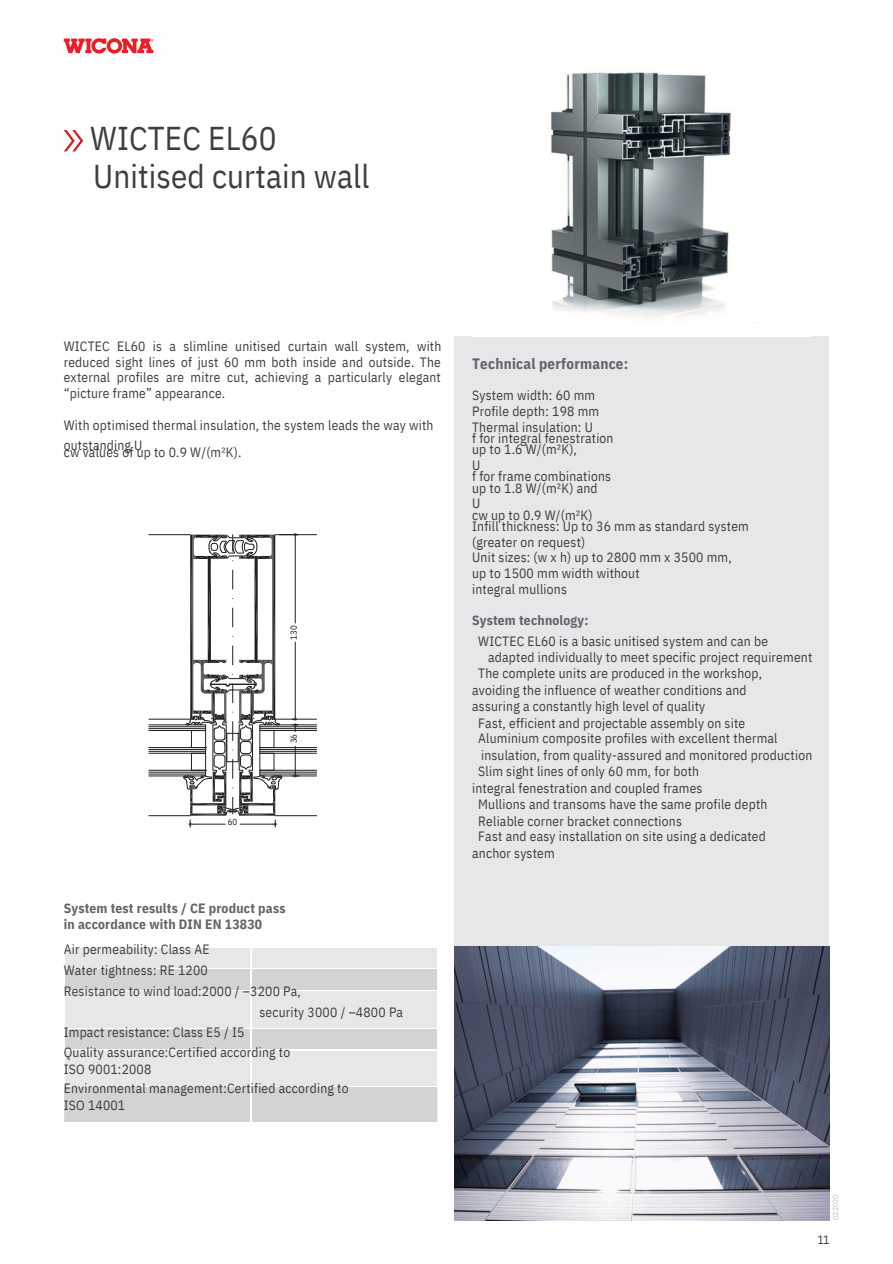
<style>
.page{position:relative;width:893px;height:1264px;background:#fff}
.page>*{position:absolute;margin:0;border:0;box-sizing:border-box;transform-origin:0 0}
.t1{font:33px "IBM Plex Sans Cond";letter-spacing:.005em;color:#3f3e3f}
.t2{font:700 15px "IBM Plex Sans Cond";letter-spacing:.015em;color:#626366}
.t3{font:13.5px/15.8px "IBM Plex Sans Cond";letter-spacing:.015em;color:#3f3e3f;text-align:justify}
.t4{font:700 13.5px "IBM Plex Sans Cond";letter-spacing:.015em;color:#626366}
.t5{font:12px "IBM Plex Sans Cond";color:#3f3e3f}
.t6{font:8.85px "IBM Plex Sans Cond";letter-spacing:-.01em;color:#231f20}
.t7{font:7.5px "IBM Plex Sans Cond";letter-spacing:-.035em;color:#bcbec0}
</style>
<div class="page">
<svg style="left:64px;top:38px;width:89px;height:16px"></svg>
<div style="left:455px;top:336px;width:373px;height:883px;background:#e6e7e8"></div>
<img style="left:551px;top:72px;width:180px;height:246px">
<img style="left:455px;top:946px;width:374px;height:273px">
<svg style="left:64px;top:130px;width:19px;height:21px"></svg>
<hr style="left:275px;top:815px;width:41px;height:1px;background:#231f20">
<hr style="left:275px;top:719px;width:41px;height:1px;background:#231f20">
<div style="left:259px;top:770px;width:58px;height:6px;border:1px solid #231f20"></div>
<hr style="left:260px;top:773px;width:56px;height:1px;background:#231f20">
<hr style="left:260px;top:772px;width:56px;height:1px;background:#231f20">
<div style="left:259px;top:747px;width:58px;height:6px;border:1px solid #231f20"></div>
<hr style="left:260px;top:751px;width:56px;height:1px;background:#231f20">
<hr style="left:260px;top:749px;width:56px;height:1px;background:#231f20">
<hr style="left:260px;top:728px;width:56px;height:1px;background:#231f20">
<hr style="left:260px;top:726px;width:56px;height:1px;background:#231f20">
<hr style="left:275px;top:534px;width:41px;height:1px;background:#231f20">
<hr style="left:149px;top:815px;width:41px;height:1px;background:#231f20">
<hr style="left:149px;top:719px;width:41px;height:1px;background:#231f20">
<div style="left:148px;top:770px;width:58px;height:6px;border:1px solid #231f20"></div>
<hr style="left:149px;top:773px;width:56px;height:1px;background:#231f20">
<hr style="left:149px;top:772px;width:56px;height:1px;background:#231f20">
<div style="left:148px;top:747px;width:58px;height:6px;border:1px solid #231f20"></div>
<hr style="left:149px;top:751px;width:56px;height:1px;background:#231f20">
<hr style="left:149px;top:749px;width:56px;height:1px;background:#231f20">
<svg style="left:183px;top:533px;width:116px;height:294px"></svg>
<hr style="left:149px;top:728px;width:56px;height:1px;background:#231f20">
<hr style="left:149px;top:726px;width:56px;height:1px;background:#231f20">
<hr style="left:149px;top:534px;width:41px;height:1px;background:#231f20">
<div style="left:65px;top:948px;width:372px;height:20px;background:#e6e7e8"></div>
<svg style="left:65px;top:969px;width:372px;height:153px;background:#dbddde"></svg>
<svg style="left:250px;top:948px;width:1px;height:42px"></svg>
<hr style="left:64px;top:990px;width:187px;height:1px;background:#fff">
<hr style="left:251px;top:990px;width:186px;height:1px;background:#fff">
<hr style="left:250px;top:990px;width:1px;height:38px;background:#fff">
<hr style="left:64px;top:1028px;width:187px;height:1px;background:#fff">
<svg style="left:250px;top:1029px;width:1px;height:20px"></svg>
<hr style="left:64px;top:1049px;width:187px;height:1px;background:#fff">
<hr style="left:251px;top:1049px;width:186px;height:1px;background:#fff">
<hr style="left:250px;top:1050px;width:1px;height:36px;background:#fff">
<hr style="left:64px;top:1086px;width:187px;height:1px;background:#fff">
<hr style="left:251px;top:1086px;width:186px;height:1px;background:#fff">
<hr style="left:250px;top:1086px;width:1px;height:36px;background:#fff">
<hr style="left:251px;top:1028px;width:186px;height:1px;background:#fff">
<p class="t1" style="left:90px;top:117px;width:188px">WICTEC EL60</p>
<p class="t1" style="left:93px;top:154px;width:278px">Unitised curtain wall</p>
<p class="t3" style="left:64px;top:338px;width:379px">WICTEC EL60 is a slimline unitised curtain wall system, with reduced sight lines of just 60 mm both inside and outside. The external profiles are mitre cut, achieving a particularly elegant “picture frame” appearance.</p>
<p class="t3" style="left:64px;top:417px;width:371px">With optimised thermal insulation, the system leads the way with</p>
<p class="t3" style="left:64px;top:437px;width:80px">outstanding U</p>
<p class="t3" style="left:64px;top:443px;width:179px">cw values of up to 0.9 W/(m²K).</p>
<p class="t6" style="left:287px;top:639px;width:16px;rotate:-90deg">130</p>
<p class="t6" style="left:228px;top:816px;width:11px">60</p>
<p class="t6" style="left:287px;top:743px;width:11px;rotate:-90deg">36</p>
<p class="t4" style="left:64px;top:899px;width:223px">System test results / CE product pass</p>
<p class="t4" style="left:64px;top:915px;width:200px">in accordance with DIN EN 13830</p>
<p class="t3" style="left:64px;top:940px;width:147px">Air permeability: Class AE</p>
<p class="t3" style="left:64px;top:962px;width:146px">Water tightness: RE 1200</p>
<p class="t3" style="left:64px;top:983px;width:239px">Resistance to wind load:2000 / –3200 Pa,</p>
<p class="t3" style="left:259px;top:1003px;width:145px">security 3000 / –4800 Pa</p>
<p class="t3" style="left:64px;top:1023px;width:182px">Impact resistance: Class E5 / I5</p>
<p class="t3" style="left:64px;top:1044px;width:228px">Quality assurance:Certified according to</p>
<p class="t3" style="left:64px;top:1061px;width:89px">ISO 9001:2008</p>
<p class="t3" style="left:64px;top:1080px;width:286px">Environmental management:Certified according to</p>
<p class="t3" style="left:64px;top:1096px;width:63px">ISO 14001</p>
<p class="t2" style="left:472px;top:354px;width:158px">Technical performance:</p>
<p class="t3" style="left:472px;top:387px;width:124px">System width: 60 mm</p>
<p class="t3" style="left:472px;top:403px;width:128px">Profile depth: 198 mm</p>
<p class="t3" style="left:472px;top:419px;width:122px">Thermal insulation: U</p>
<p class="t3" style="left:472px;top:430px;width:143px">f for integral fenestration</p>
<p class="t3" style="left:472px;top:441px;width:106px">up to 1.6 W/(m²K),</p>
<p class="t3" style="left:472px;top:457px;width:10px">U</p>
<p class="t3" style="left:472px;top:468px;width:140px">f for frame combinations</p>
<p class="t3" style="left:472px;top:479px;width:127px">up to 1.8 W/(m²K) and</p>
<p class="t3" style="left:472px;top:495px;width:10px">U</p>
<p class="t3" style="left:472px;top:506px;width:122px">cw up to 0.9 W/(m²K)</p>
<p class="t3" style="left:472px;top:518px;width:278px">Infill thickness: Up to 36 mm as standard system</p>
<p class="t3" style="left:472px;top:533px;width:115px">(greater on request)</p>
<p class="t3" style="left:472px;top:549px;width:261px">Unit sizes: (w x h) up to 2800 mm x 3500 mm,</p>
<p class="t3" style="left:472px;top:565px;width:169px">up to 1500 mm width without</p>
<p class="t3" style="left:472px;top:581px;width:96px">integral mullions</p>
<p class="t4" style="left:472px;top:611px;width:118px">System technology:</p>
<p class="t3" style="left:478px;top:632px;width:291px">WICTEC EL60 is a basic unitised system and can be</p>
<p class="t3" style="left:488px;top:649px;width:325px">adapted individually to meet specific project requirement</p>
<p class="t3" style="left:478px;top:665px;width:285px">The complete units are produced in the workshop,</p>
<p class="t3" style="left:472px;top:682px;width:276px">avoiding the influence of weather conditions and</p>
<p class="t3" style="left:472px;top:698px;width:234px">assuring a constantly high level of quality</p>
<p class="t3" style="left:478px;top:714px;width:268px">Fast, efficient and projectable assembly on site</p>
<p class="t3" style="left:478px;top:730px;width:301px">Aluminium composite profiles with excellent thermal</p>
<p class="t3" style="left:481px;top:747px;width:333px">insulation, from quality-assured and monitored production</p>
<p class="t3" style="left:478px;top:763px;width:222px">Slim sight lines of only 60 mm, for both</p>
<p class="t3" style="left:472px;top:780px;width:232px">integral fenestration and coupled frames</p>
<p class="t3" style="left:478px;top:795px;width:290px">Mullions and transoms have the same profile depth</p>
<p class="t3" style="left:478px;top:812px;width:205px">Reliable corner bracket connections</p>
<p class="t3" style="left:478px;top:828px;width:289px">Fast and easy installation on site using a dedicated</p>
<p class="t3" style="left:472px;top:845px;width:84px">anchor system</p>
<p class="t7" style="left:830px;top:1219px;width:26px;rotate:-90deg">02.2020</p>
<p class="t5" style="left:817px;top:1231px;width:14px">11</p>
</div>
